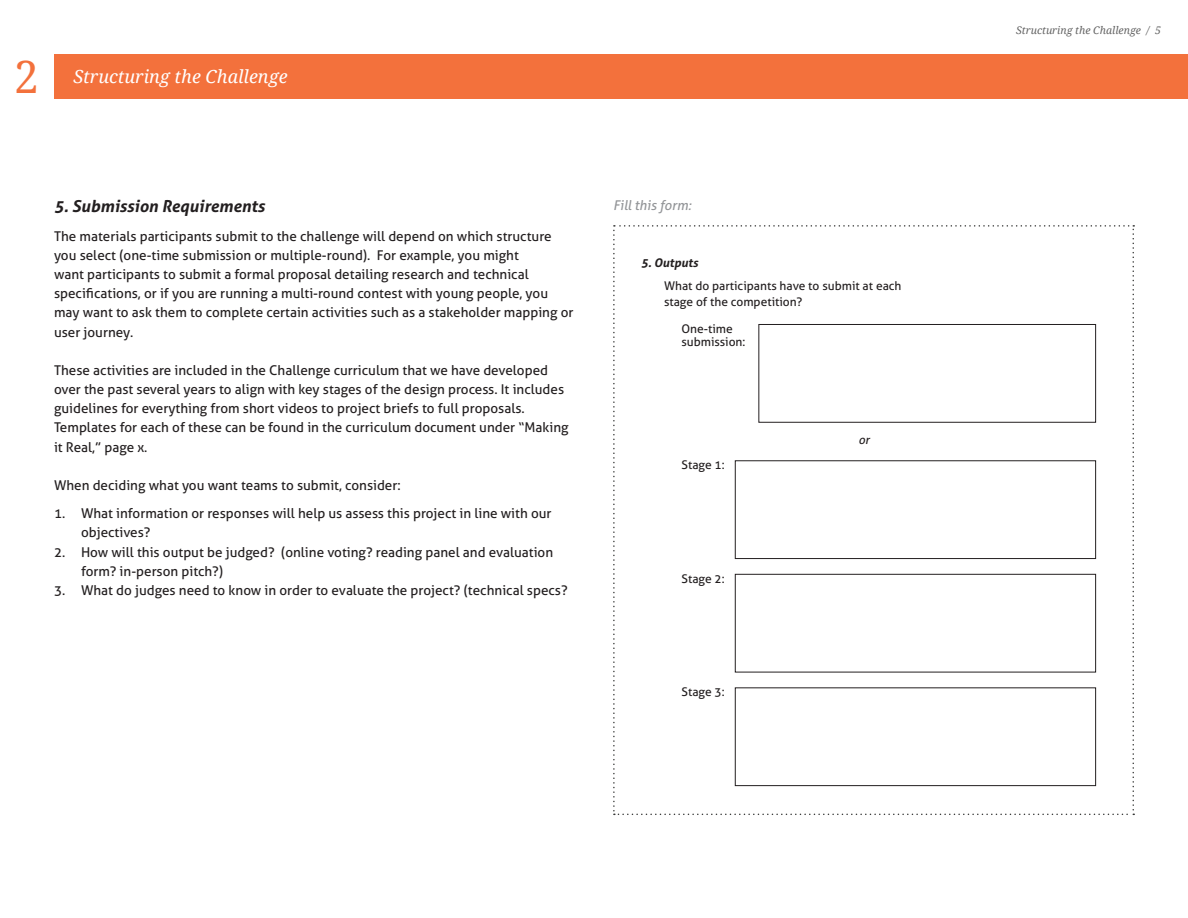
<style>
.page{position:relative;width:1188px;height:918px;background:#fff}
.page>*{position:absolute;margin:0;border:0;box-sizing:border-box;transform-origin:0 0}
.t1{font:44.25px "Droid Serif";color:#f3713c}
.t2{font:italic 18px "Droid Serif";color:#fff}
.t3{font:italic 700 16.5px "Aller";color:#231f20}
.t4{font:13.5px/19.2px "Aller";color:#231f20}
.t5{font:italic 13.5px "Aller";color:#939598}
.t6{font:12px/13.2px "Aller";color:#231f20}
.t7{font:italic 700 12px "Aller";color:#231f20}
.t8{font:italic 12px "Aller";color:#231f20}
.t9{font:italic 10.5px "Droid Serif";color:#646464}
</style>
<div class="page">
<svg style="left:613px;top:225px;width:521px;height:590px"></svg>
<div style="left:758px;top:324px;width:338px;height:99px;border:1px solid #231f20"></div>
<div style="left:735px;top:460px;width:361px;height:99px;border:1px solid #231f20"></div>
<div style="left:735px;top:574px;width:361px;height:98px;border:1px solid #231f20"></div>
<div style="left:735px;top:687px;width:361px;height:99px;border:1px solid #231f20"></div>
<div style="left:54px;top:54px;width:1134px;height:45px;background:#f3713c"></div>
<h1 class="t1" style="left:15px;top:52px;width:26px">2</h1>
<h2 class="t2" style="left:74px;top:67px;width:216px">Structuring the Challenge</h2>
<p class="t3" style="left:54px;top:196px;width:212px">5. Submission Requirements</p>
<p class="t4" style="left:54px;top:226px;width:521px">The materials participants submit to the challenge will depend on which structure you select (one-time submission or multiple-round). For example, you might<br>want participants to submit a formal proposal detailing research and technical specifications, or if you are running a multi-round contest with young people, you may want to ask them to complete certain activities such as a stakeholder mapping or user journey.</p>
<p class="t4" style="left:54px;top:360px;width:516px">These activities are included in the Challenge curriculum that we have developed over the past several years to align with key stages of the design process. It includes guidelines for everything from short videos to project briefs to full proposals.<br>Templates for each of these can be found in the curriculum document under “Making it Real,” page x.</p>
<p class="t4" style="left:54px;top:476px;width:348px">When deciding what you want teams to submit, consider:</p>
<p class="t4" style="left:81px;top:504px;width:472px;text-indent:-27px">1. What information or responses will help us assess this project in line with our objectives?</p>
<p class="t4" style="left:81px;top:542px;width:474px;text-indent:-27px">2. How will this output be judged? (online voting? reading panel and evaluation form? in-person pitch?)</p>
<p class="t4" style="left:54px;top:581px;width:515px">3. What do judges need to know in order to evaluate the project? (technical specs?</p>
<p class="t5" style="left:613px;top:197px;width:80px">Fill this form:</p>
<p class="t7" style="left:641px;top:255px;width:59px">5. Outputs</p>
<p class="t6" style="left:664px;top:277px;width:239px;line-height:16.2px">What do participants have to submit at each stage of the competition?</p>
<p class="t6" style="left:682px;top:322px;width:65px">One-time submission:</p>
<p class="t6" style="left:682px;top:458px;width:45px">Stage 1:</p>
<p class="t6" style="left:682px;top:572px;width:45px">Stage 2:</p>
<p class="t6" style="left:682px;top:685px;width:45px">Stage 3:</p>
<p class="t8" style="left:859px;top:433px;width:13px">or</p>
<p class="t9" style="left:1016px;top:24px;width:146px">Structuring the Challenge / 5</p>
</div>
